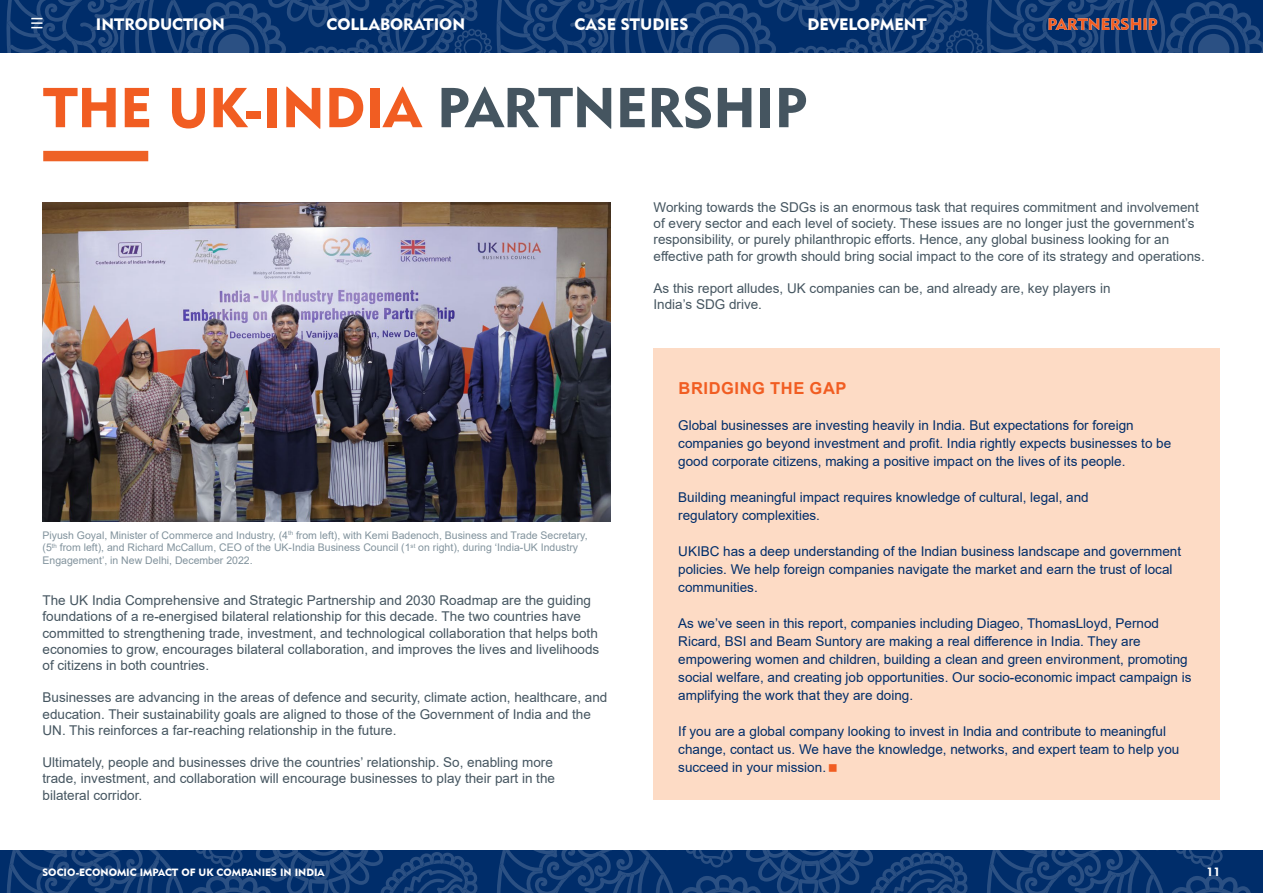
<style>
.page{position:relative;width:1263px;height:893px;background:#fff}
.page>*{position:absolute;margin:0;border:0;box-sizing:border-box;transform-origin:0 0}
.t1{font:55.5px "Geometric 415 BT Black A";color:#f15d22}
.t2{font:16.5px "Geometric 415 BT Black A";color:#fff}
.t3{font:700 16.5px "Arial";letter-spacing:.035em;color:#f15d22}
.t4{font:16.5px "Geometric 415 BT Black A";color:#f15d22}
.t5{font:13.5px/16.2px "Arial";color:#455560}
.t6{font:13.5px/18px "Arial";color:#002d6a}
.t7{font:12px "Geometric 415 BT Black A";color:#fff}
.t8{font:10.5px/12.6px "Arial";color:#82939d}
.t9{font:10.5px "Geometric 415 BT Black A";color:#fff}
.s1{color:#455560}
</style>
<div class="page">
<div style="left:0;top:850px;width:1263px;height:43px;background:#002d6a"></div>
<svg style="left:987px;top:850px;width:264px;height:43px"></svg>
<svg style="left:497px;top:850px;width:471px;height:43px"></svg>
<svg style="left:7px;top:850px;width:471px;height:43px"></svg>
<svg style="left:2px;top:0;width:1261px;height:53px;background:#0f3972"></svg>
<div style="left:653px;top:349px;width:567px;height:451px;background:#fddbc5"></div>
<img style="left:43px;top:202px;width:567px;height:319px">
<div style="left:43px;top:151px;width:105px;height:10px;background:#ee6125"></div>
<p class="t2" style="left:96px;top:14px;width:130px">INTRODUCTION</p>
<p class="t2" style="left:327px;top:14px;width:140px">COLLABORATION</p>
<p class="t2" style="left:574px;top:14px;width:115px">CASE STUDIES</p>
<p class="t2" style="left:807px;top:14px;width:121px">DEVELOPMENT</p>
<h1 class="t1" style="left:43px;top:74px;width:766px">THE UK-INDIA <span class="s1">PARTNERSHIP</span></h1>
<p class="t4" style="left:1047px;top:14px;width:112px">PARTNERSHIP</p>
<p class="t8" style="left:43px;top:528px;width:547px">Piyush Goyal, Minister of Commerce and Industry, (4<sup>th</sup> from left), with Kemi Badenoch, Business and Trade Secretary, (5<sup>th</sup> from left), and Richard McCallum, CEO of the UK-India Business Council (1<sup>st</sup> on right), during ‘India-UK Industry<br>Engagement’, in New Delhi, December 2022.</p>
<p class="t5" style="left:43px;top:592px;width:558px">The UK India Comprehensive and Strategic Partnership and 2030 Roadmap are the guiding foundations of a re-energised bilateral relationship for this decade. The two countries have committed to strengthening trade, investment, and technological collaboration that helps both economies to grow, encourages bilateral collaboration, and improves the lives and livelihoods of citizens in both countries.</p>
<p class="t5" style="left:43px;top:689px;width:566px">Businesses are advancing in the areas of defence and security, climate action, healthcare, and education. Their sustainability goals are aligned to those of the Government of India and the<br>UN. This reinforces a far-reaching relationship in the future.</p>
<p class="t5" style="left:43px;top:754px;width:514px">Ultimately, people and businesses drive the countries’ relationship. So, enabling more trade, investment, and collaboration will encourage businesses to play their part in the bilateral corridor.</p>
<p class="t5" style="left:653px;top:199px;width:553px">Working towards the SDGs is an enormous task that requires commitment and involvement of every sector and each level of society. These issues are no longer just the government’s responsibility, or purely philanthropic efforts. Hence, any global business looking for an effective path for growth should bring social impact to the core of its strategy and operations.</p>
<p class="t5" style="left:653px;top:280px;width:458px">As this report alludes, UK companies can be, and already are, key players in<br>India’s SDG drive.</p>
<p class="t3" style="left:678px;top:376px;width:169px">BRIDGING THE GAP</p>
<p class="t6" style="left:678px;top:416px;width:494px">Global businesses are investing heavily in India. But expectations for foreign companies go beyond investment and profit. India rightly expects businesses to be good corporate citizens, making a positive impact on the lives of its people.</p>
<p class="t6" style="left:678px;top:488px;width:412px">Building meaningful impact requires knowledge of cultural, legal, and regulatory complexities.</p>
<p class="t6" style="left:678px;top:542px;width:504px">UKIBC has a deep understanding of the Indian business landscape and government policies. We help foreign companies navigate the market and earn the trust of local communities.</p>
<p class="t6" style="left:678px;top:614px;width:515px">As we’ve seen in this report, companies including Diageo, ThomasLloyd, Pernod Ricard, BSI and Beam Suntory are making a real difference in India. They are empowering women and children, building a clean and green environment, promoting social welfare, and creating job opportunities. Our socio-economic impact campaign is amplifying the work that they are doing.</p>
<p class="t6" style="left:678px;top:722px;width:503px">If you are a global company looking to invest in India and contribute to meaningful change, contact us. We have the knowledge, networks, and expert team to help you succeed in your mission.</p>
<p class="t9" style="left:43px;top:866px;width:284px">SOCIO-ECONOMIC IMPACT OF UK COMPANIES IN INDIA</p>
<p class="t7" style="left:1206px;top:864px;width:15px">11</p>
</div>
